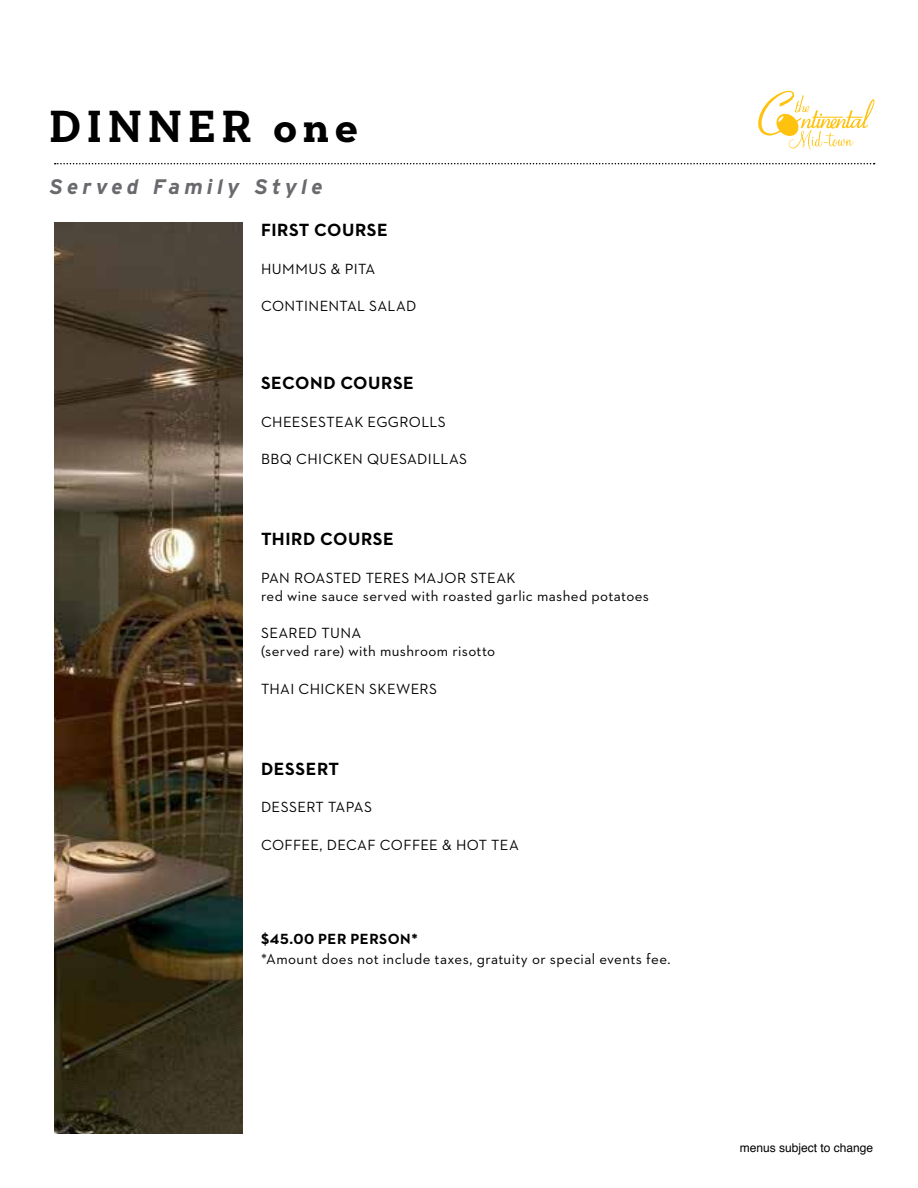
<style>
.page{position:relative;width:918px;height:1188px;background:#fff}
.page>*{position:absolute;margin:0;border:0;box-sizing:border-box;transform-origin:0 0}
.t1{font:700 45.9px "Neutraface Slab Text";letter-spacing:.12em;color:#000}
.t2{font:italic 700 21px "Interstate";letter-spacing:.2em;color:#696a6d}
.t3{font:700 18px "Neutraface 2 Text";letter-spacing:.03em;color:#000}
.t4{font:15px/18px "Neutraface 2 Text";letter-spacing:.025em;color:#000}
.t5{font:700 15px "Neutraface 2 Text";letter-spacing:.035em;color:#000}
.t6{font:12px "Helvetica";color:#000}
</style>
<div class="page">
<svg style="left:55px;top:163px;width:820px;height:1px"></svg>
<img style="left:54px;top:222px;width:189px;height:912px">
<svg style="left:758px;top:91px;width:116px;height:59px"></svg>
<h1 class="t1" style="left:49px;top:97px;width:310px">DINNER one</h1>
<h2 class="t2" style="left:49px;top:175px;width:275px">Served Family Style</h2>
<p class="t3" style="left:261px;top:219px;width:128px">FIRST COURSE</p>
<p class="t4" style="left:261px;top:259px;width:116px">HUMMUS &amp; PITA</p>
<p class="t4" style="left:261px;top:297px;width:157px">CONTINENTAL SALAD</p>
<p class="t3" style="left:261px;top:372px;width:154px">SECOND COURSE</p>
<p class="t4" style="left:261px;top:412px;width:186px">CHEESESTEAK EGGROLLS</p>
<p class="t4" style="left:261px;top:450px;width:208px">BBQ CHICKEN QUESADILLAS</p>
<p class="t3" style="left:261px;top:528px;width:134px">THIRD COURSE</p>
<p class="t4" style="left:261px;top:568px;width:390px">PAN ROASTED TERES MAJOR STEAK<br>red wine sauce served with roasted garlic mashed potatoes</p>
<p class="t4" style="left:261px;top:624px;width:236px">SEARED TUNA<br>(served rare) with mushroom risotto</p>
<p class="t4" style="left:261px;top:679px;width:178px">THAI CHICKEN SKEWERS</p>
<p class="t3" style="left:261px;top:757px;width:80px">DESSERT</p>
<p class="t4" style="left:261px;top:798px;width:113px">DESSERT TAPAS</p>
<p class="t4" style="left:261px;top:835px;width:259px">COFFEE, DECAF COFFEE &amp; HOT TEA</p>
<p class="t5" style="left:261px;top:929px;width:158px">$45.00 PER PERSON*</p>
<p class="t4" style="left:261px;top:949px;width:411px">*Amount does not include taxes, gratuity or special events fee.</p>
<p class="t6" style="left:740px;top:1138px;width:135px">menus subject to change</p>
</div>
